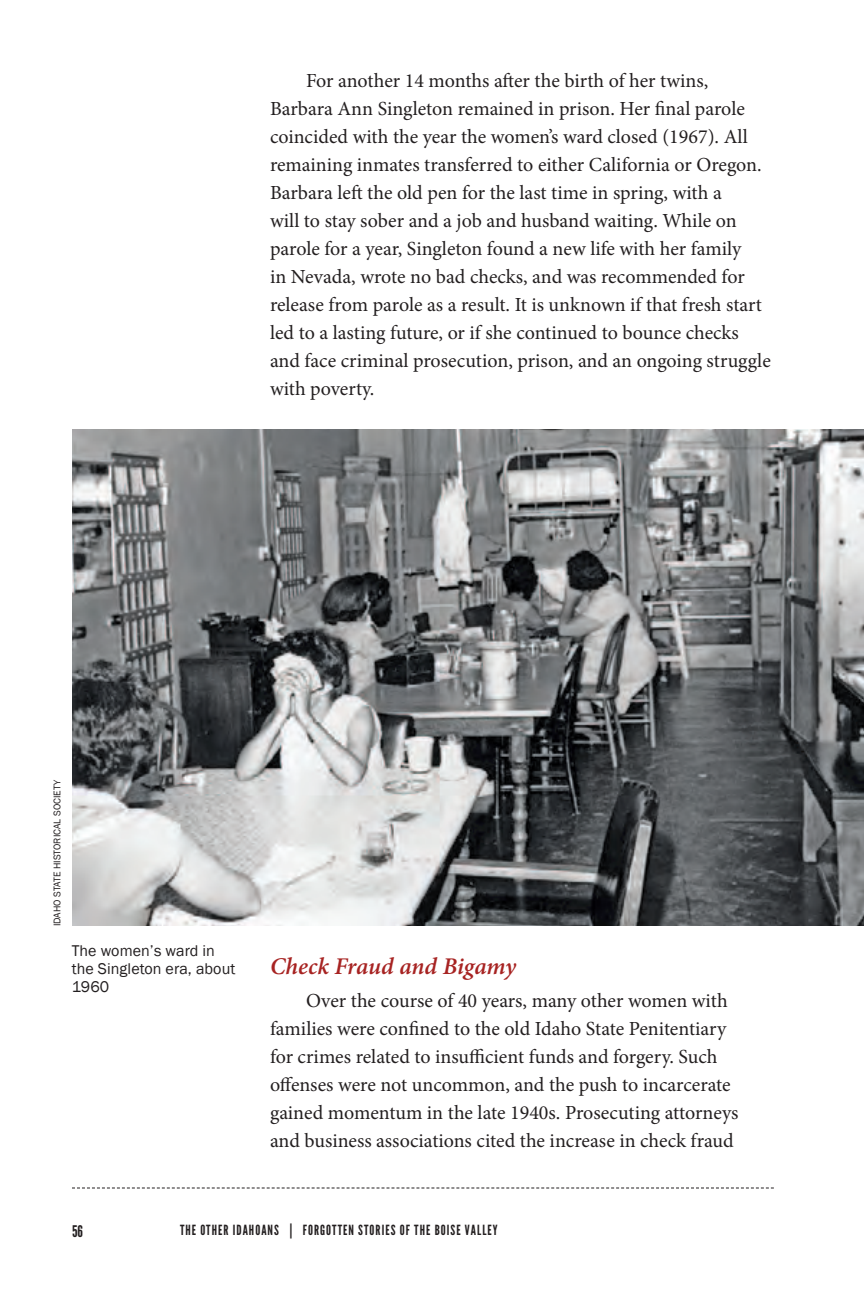
<style>
.page{position:relative;width:864px;height:1296px;background:#fff}
.page>*{position:absolute;margin:0;border:0;box-sizing:border-box;transform-origin:0 0}
.Subhead{font:italic 600 24px "Minion Pro";letter-spacing:-.005em;color:#a72322}
.Body_Text{font:20px/28px "Minion Pro";color:#231f20}
.Caption_-_L{font:16px/18px "Franklin Gothic";letter-spacing:.005em;color:#231f20}
.t1{font:16px "League Gothic";color:#231f20}
.t2{font:14px "League Gothic";letter-spacing:.075em;color:#231f20}
.Photo_Credit___Backm{font:10px "Franklin Gothic";letter-spacing:.005em;color:#231f20}
</style>
<div class="page">
<svg style="left:72px;top:1188px;width:702px;height:1px"></svg>
<img style="left:72px;top:430px;width:792px;height:495px">
<p class="Body_Text" style="left:270px;top:66px;width:502px;text-indent:36px">For another 14 months after the birth of her twins, Barbara Ann Singleton remained in prison. Her final parole coincided with the year the women’s ward closed (1967). All remaining inmates transferred to either California or Oregon.<br>Barbara left the old pen for the last time in spring, with a<br>will to stay sober and a job and husband waiting. While on parole for a year, Singleton found a new life with her family<br>in Nevada, wrote no bad checks, and was recommended for release from parole as a result. It is unknown if that fresh start led to a lasting future, or if she continued to bounce checks and face criminal prosecution, prison, and an ongoing struggle with poverty.</p>
<p class="Photo_Credit___Backm" style="left:51px;top:926px;width:148px;rotate:-90deg">IDAHO STATE HISTORICAL SOCIETY</p>
<p class="Caption_-_L" style="left:72px;top:942px;width:165px">The women’s ward in the Singleton era, about<br>1960</p>
<p class="Subhead" style="left:270px;top:949px;width:248px">Check Fraud and Bigamy</p>
<p class="Body_Text" style="left:270px;top:987px;width:470px;text-indent:36px">Over the course of 40 years, many other women with families were confined to the old Idaho State Penitentiary for crimes related to insufficient funds and forgery. Such offenses were not uncommon, and the push to incarcerate gained momentum in the late 1940s. Prosecuting attorneys and business associations cited the increase in check fraud</p>
<p class="t1" style="left:72px;top:1221px;width:12px">56</p>
<p class="t2" style="left:180px;top:1222px;width:319px">THE OTHER IDAHOANS | FORGOTTEN STORIES OF THE BOISE VALLEY</p>
</div>
